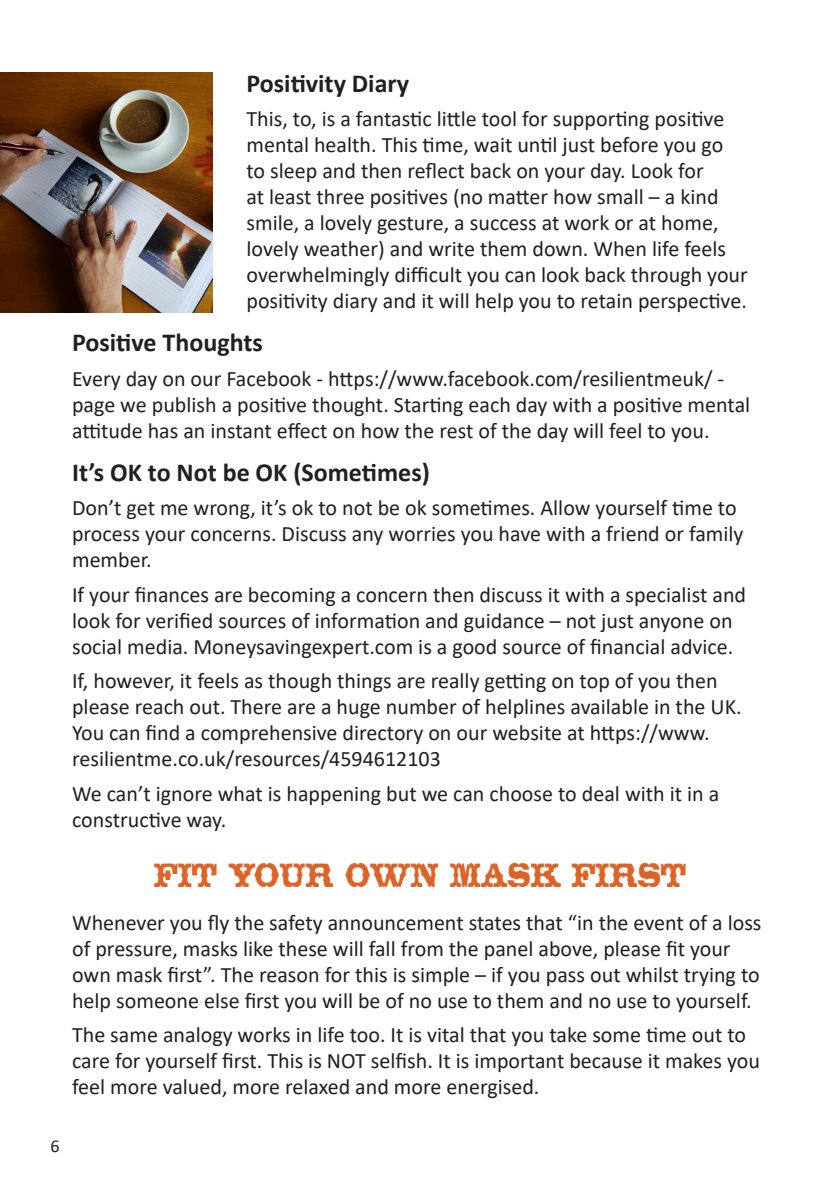
<style>
.page{position:relative;width:840px;height:1191px;background:#fff}
.page>*{position:absolute;margin:0;border:0;box-sizing:border-box;transform-origin:0 0}
.t1{font:34px "Thunderbird BT";color:#dd6327;scale:.5 1}
.t2{font:700 26px "Calibri";color:#231f20}
.t3{font:22px/26px "Calibri";color:#231f20}
.t4{font:18px "Calibri";color:#231f20}
</style>
<div class="page">
<img style="left:0;top:72px;width:212px;height:240px">
<p class="t2" style="left:246px;top:64px;width:164px">Positivity Diary</p>
<p class="t3" style="left:246px;top:105px;width:502px">This, to, is a fantastic little tool for supporting positive mental health. This time, wait until just before you go<br>to sleep and then reflect back on your day. Look for<br>at least three positives (no matter how small – a kind smile, a lovely gesture, a success at work or at home, lovely weather) and write them down. When life feels overwhelmingly difficult you can look back through your positivity diary and it will help you to retain perspective.</p>
<p class="t2" style="left:72px;top:324px;width:192px">Positive Thoughts</p>
<p class="t3" style="left:72px;top:365px;width:679px">Every day on our Facebook - https://www.facebook.com/resilientmeuk/ - page we publish a positive thought. Starting each day with a positive mental attitude has an instant effect on how the rest of the day will feel to you.</p>
<p class="t2" style="left:72px;top:454px;width:359px">It’s OK to Not be OK (Sometimes)</p>
<p class="t3" style="left:72px;top:494px;width:672px">Don’t get me wrong, it’s ok to not be ok sometimes. Allow yourself time to process your concerns. Discuss any worries you have with a friend or family member.</p>
<p class="t3" style="left:72px;top:581px;width:675px">If your finances are becoming a concern then discuss it with a specialist and look for verified sources of information and guidance – not just anyone on social media. Moneysavingexpert.com is a good source of financial advice.</p>
<p class="t3" style="left:72px;top:667px;width:670px">If, however, it feels as though things are really getting on top of you then please reach out. There are a huge number of helplines available in the UK.<br>You can find a comprehensive directory on our website at https://www. resilientme.co.uk/resources/4594612103</p>
<p class="t3" style="left:72px;top:780px;width:648px">We can’t ignore what is happening but we can choose to deal with it in a constructive way.</p>
<p class="t1" style="left:154px;top:851px;width:1065px">FIT YOUR OWN MASK FIRST</p>
<p class="t3" style="left:72px;top:909px;width:690px">Whenever you fly the safety announcement states that “in the event of a loss of pressure, masks like these will fall from the panel above, please fit your own mask first”. The reason for this is simple – if you pass out whilst trying to help someone else first you will be of no use to them and no use to yourself.</p>
<p class="t3" style="left:72px;top:1021px;width:689px">The same analogy works in life too. It is vital that you take some time out to care for yourself first. This is NOT selfish. It is important because it makes you feel more valued, more relaxed and more energised.</p>
<p class="t4" style="left:50px;top:1133px;width:11px">6</p>
</div>
